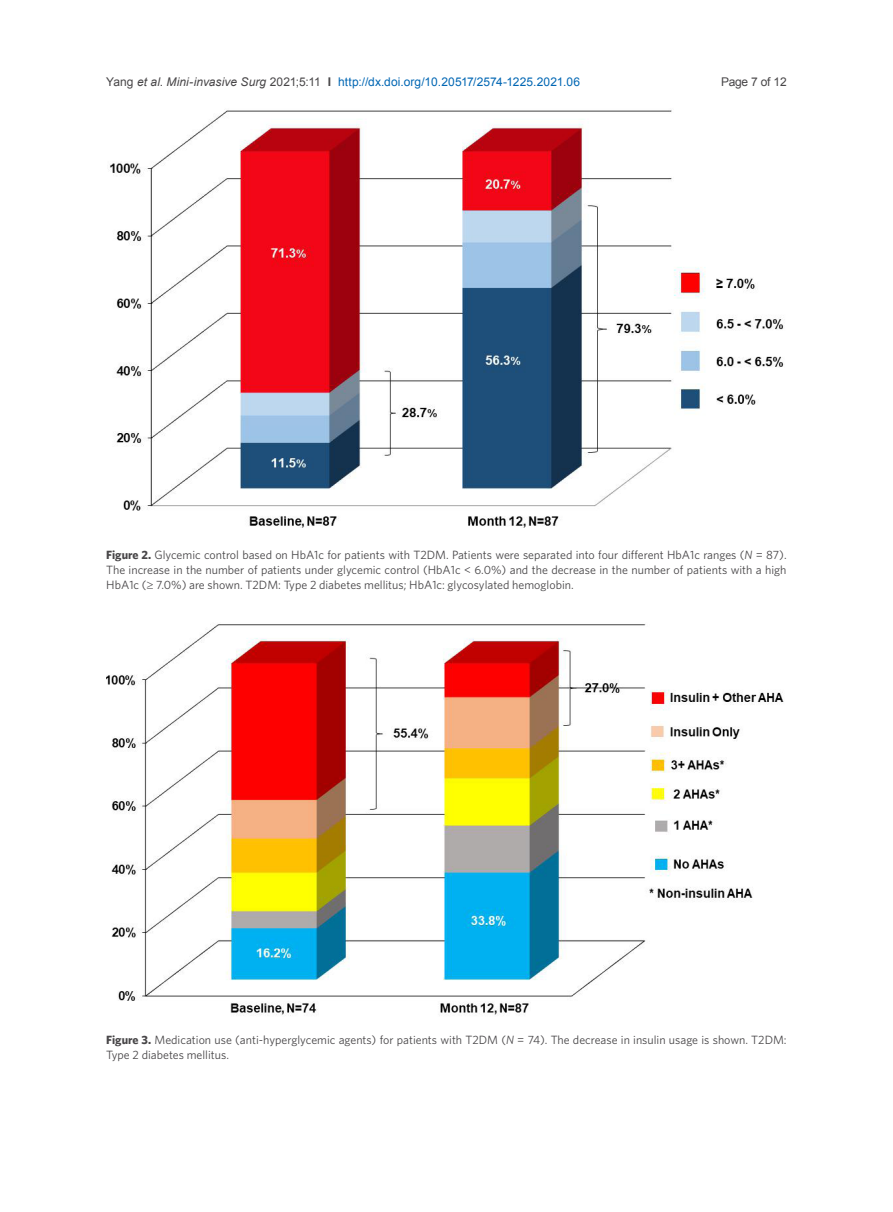
<style>
.page{position:relative;width:893px;height:1212px;background:#fff}
.page>*{position:absolute;margin:0;border:0;box-sizing:border-box;transform-origin:0 0}
.t1{font:12px/15px "Whitney";color:#484648;text-align:justify}
.t2{font:12px "Arial";letter-spacing:.005em;color:#0166b3}
.t3{font:12px "Arial";letter-spacing:-.025em;color:#484648}
.s1{color:#484648}
.s2{font-style:italic;color:#484648}
.s3{font-weight:700;color:#484648}
.s4{font-weight:700}
.s5{font-style:italic}
</style>
<div class="page">
<img style="left:110px;top:110px;width:674px;height:417px">
<img style="left:106px;top:624px;width:678px;height:392px">
<p class="t2" style="left:106px;top:73px;width:475px"><span class="s1">Yang</span> <span class="s2">et al</span><span class="s1">.</span> <span class="s2">Mini-invasive Surg</span> <span class="s1">2021;5:11</span> <span class="s3">I</span> http://dx.doi.org/10.20517/2574-1225.2021.06</p>
<p class="t3" style="left:721px;top:73px;width:67px">Page 7 of 12</p>
<p class="t1" style="left:106px;top:547px;width:682px"><span class="s4">Figure 2.</span> Glycemic control based on HbA1c for patients with T2DM. Patients were separated into four different HbA1c ranges (<span class="s5">N</span> = 87).<br>The increase in the number of patients under glycemic control (HbA1c &lt; 6.0%) and the decrease in the number of patients with a high HbA1c (≥ 7.0%) are shown. T2DM: Type 2 diabetes mellitus; HbA1c: glycosylated hemoglobin.</p>
<p class="t1" style="left:106px;top:1031px;width:682px"><span class="s4">Figure 3.</span> Medication use (anti-hyperglycemic agents) for patients with T2DM (<span class="s5">N</span> = 74). The decrease in insulin usage is shown. T2DM:<br>Type 2 diabetes mellitus.</p>
</div>
